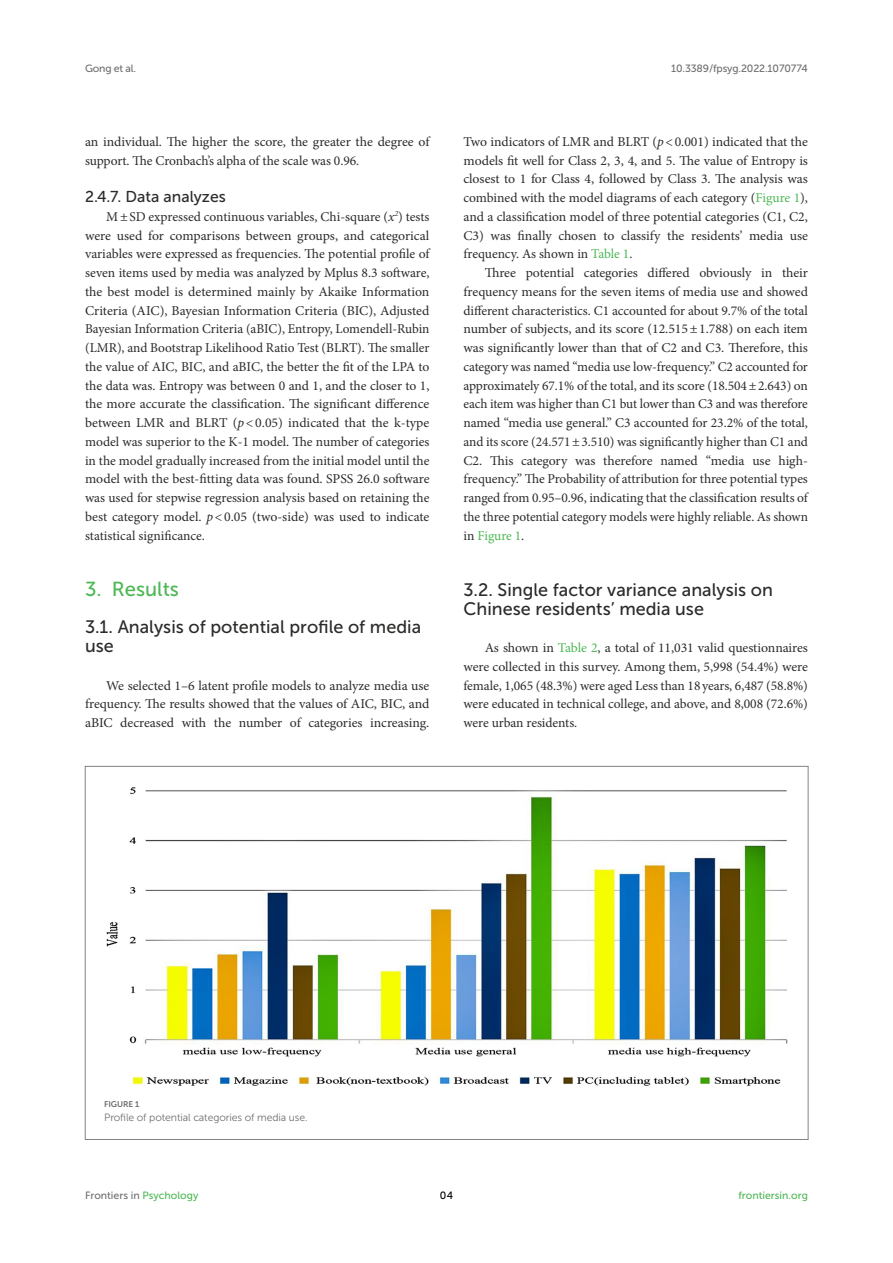
<style>
.page{position:relative;width:893px;height:1263px;background:#fff}
.page>*{position:absolute;margin:0;border:0;box-sizing:border-box;transform-origin:0 0}
.HEAD_1{font:20.25px "Museo Sans 500";color:#4eb855}
.HEAD_2{font:18px/18.8px "Museo Sans 500";color:#2b2b2a}
.HEAD_2_after_HEAD_1{font:18px/18.8px "Museo Sans 500";color:#2b2b2a}
.HEAD_3{font:15.75px "Museo Sans 500";color:#2b2b2a}
.TEXT_FLUSH{font:13.5px/18.8px "Minion Pro";letter-spacing:-.005em;color:#2b2b2a;text-align:justify}
.TEXT{font:13.5px/18.8px "Minion Pro";letter-spacing:-.005em;color:#2b2b2a;text-align:justify}
.t1{font:10.5px "Museo Sans 500";letter-spacing:-.015em;color:#706f70}
.FIG_LEG{font:10.5px "Museo Sans 300";letter-spacing:-.01em;color:#706f70}
.t2{font:10.5px "Museo Sans 500";color:#4eb855}
.t3{font:10.5px "Museo Sans 500";color:#000}
.FIG_HD{font:8.25px "Museo Sans 700";letter-spacing:-.01em;color:#706f70}
.s1{font-style:italic}
.s2{color:#4eb855}
</style>
<div class="page">
<img style="left:106px;top:787px;width:682px;height:299px">
<p class="t1" style="left:85px;top:63px;width:53px">Gong et al.</p>
<p class="t1" style="left:671px;top:63px;width:138px">10.3389/fpsyg.2022.1070774</p>
<p class="TEXT_FLUSH" style="left:85px;top:132px;width:346px">an individual. The higher the score, the greater the degree of support. The Cronbach’s alpha of the scale was 0.96.</p>
<p class="HEAD_3" style="left:85px;top:188px;width:142px">2.4.7. Data analyzes</p>
<p class="TEXT_FLUSH" style="left:85px;top:207px;width:346px;text-indent:21px">M±SD expressed continuous variables, Chi-square (<span class="s1">x</span><sup>2</sup>) tests were used for comparisons between groups, and categorical variables were expressed as frequencies. The potential profile of seven items used by media was analyzed by Mplus 8.3 software, the best model is determined mainly by Akaike Information Criteria (AIC), Bayesian Information Criteria (BIC), Adjusted Bayesian Information Criteria (aBIC), Entropy, Lomendell-Rubin (LMR), and Bootstrap Likelihood Ratio Test (BLRT). The smaller the value of AIC, BIC, and aBIC, the better the fit of the LPA to the data was. Entropy was between 0 and 1, and the closer to 1, the more accurate the classification. The significant difference between LMR and BLRT (<span class="s1">p</span>&lt;0.05) indicated that the k-type model was superior to the K-1 model. The number of categories in the model gradually increased from the initial model until the model with the best-fitting data was found. SPSS 26.0 software was used for stepwise regression analysis based on retaining the best category model. <span class="s1">p</span>&lt;0.05 (two-side) was used to indicate statistical significance.</p>
<p class="HEAD_1" style="left:85px;top:578px;width:95px">3. Results</p>
<p class="HEAD_2_after_HEAD_1" style="left:85px;top:618px;width:338px">3.1. Analysis of potential profile of media use</p>
<p class="TEXT_FLUSH" style="left:85px;top:676px;width:346px;text-indent:21px">We selected 1–6 latent profile models to analyze media use frequency. The results showed that the values of AIC, BIC, and aBIC decreased with the number of categories increasing.</p>
<p class="TEXT_FLUSH" style="left:463px;top:132px;width:346px">Two indicators of LMR and BLRT (<span class="s1">p</span>&lt;0.001) indicated that the models fit well for Class 2, 3, 4, and 5. The value of Entropy is closest to 1 for Class 4, followed by Class 3. The analysis was combined with the model diagrams of each category (<span class="s2">Figure 1</span>), and a classification model of three potential categories (C1, C2, C3) was finally chosen to classify the residents’ media use frequency. As shown in <span class="s2">Table 1</span>.</p>
<p class="TEXT" style="left:463px;top:263px;width:346px;text-indent:21px">Three potential categories differed obviously in their frequency means for the seven items of media use and showed different characteristics. C1 accounted for about 9.7% of the total number of subjects, and its score (12.515±1.788) on each item was significantly lower than that of C2 and C3. Therefore, this category was named “media use low-frequency.” C2 accounted for approximately 67.1% of the total, and its score (18.504±2.643) on each item was higher than C1 but lower than C3 and was therefore named “media use general.” C3 accounted for 23.2% of the total, and its score (24.571±3.510) was significantly higher than C1 and C2. This category was therefore named “media use high&shy;frequency.” The Probability of attribution for three potential types ranged from 0.95–0.96, indicating that the classification results of the three potential category models were highly reliable. As shown in <span class="s2">Figure 1</span>.</p>
<p class="HEAD_2" style="left:463px;top:580px;width:311px">3.2. Single factor variance analysis on<br>Chinese residents’ media use</p>
<p class="TEXT_FLUSH" style="left:463px;top:638px;width:346px;text-indent:21px">As shown in <span class="s2">Table 2</span>, a total of 11,031 valid questionnaires were collected in this survey. Among them, 5,998 (54.4%) were female, 1,065 (48.3%) were aged Less than 18years, 6,487 (58.8%) were educated in technical college, and above, and 8,008 (72.6%) were urban residents.</p>
<p class="FIG_HD" style="left:104px;top:1099px;width:37px">FIGURE 1</p>
<p class="FIG_LEG" style="left:104px;top:1111px;width:205px">Profile of potential categories of media use.</p>
<p class="t1" style="left:85px;top:1190px;width:115px">Frontiers in <span class="s2">Psychology</span></p>
<p class="t3" style="left:440px;top:1190px;width:15px">04</p>
<p class="t2" style="left:738px;top:1190px;width:71px">frontiersin.org</p>
</div>
